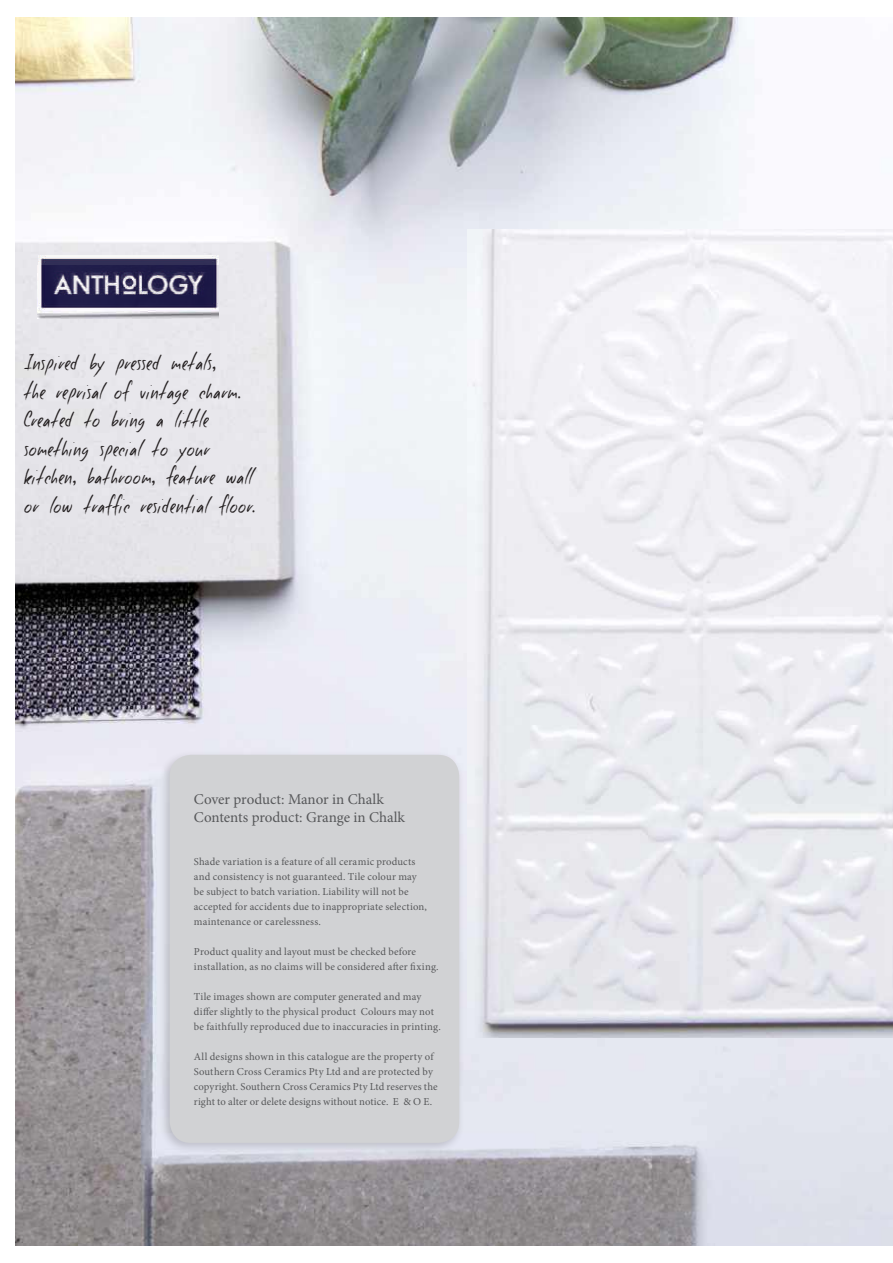
<style>
.page{position:relative;width:893px;height:1263px;background:#fff}
.page>*{position:absolute;margin:0;border:0;box-sizing:border-box;transform-origin:0 0}
.t1{font:22.5px/28.5px "Good Foot";letter-spacing:-.015em;color:#231f20}
.t2{font:15px/18px "Minion Pro";letter-spacing:-.005em;color:#57585a}
.t3{font:10.65px/15px "Minion Pro";letter-spacing:.015em;color:#57585a}
</style>
<div class="page">
<img style="left:16px;top:17px;width:877px;height:1229px">
<div style="left:159px;top:750px;width:306px;height:404px;background:#231f20;opacity:.2"></div>
<div style="left:170px;top:755px;width:289px;height:388px;background:#d1d2d4;border-radius:21px"></div>
<img style="left:38px;top:266px;width:181px;height:53px">
<img style="left:39px;top:255px;width:180px;height:54px">
<img style="left:468px;top:230px;width:425px;height:807px">
<h1 class="t1" style="left:24px;top:350px;width:233px">Inspired by pressed metals,<br>the reprisal of vintage charm.<br>Created to bring a little something special to your kitchen, bathroom, feature wall or low traffic residential floor.</h1>
<h2 class="t2" style="left:194px;top:790px;width:213px">Cover product: Manor in Chalk<br>Contents product: Grange in Chalk</h2>
<p class="t3" style="left:194px;top:854px;width:235px">Shade variation is a feature of all ceramic products and consistency is not guaranteed. Tile colour may be subject to batch variation. Liability will not be accepted for accidents due to inappropriate selection, maintenance or carelessness.</p>
<p class="t3" style="left:194px;top:944px;width:246px">Product quality and layout must be checked before installation, as no claims will be considered after fixing.</p>
<p class="t3" style="left:194px;top:989px;width:248px">Tile images shown are computer generated and may differ slightly to the physical product Colours may not be faithfully reproduced due to inaccuracies in printing.</p>
<p class="t3" style="left:194px;top:1049px;width:245px">All designs shown in this catalogue are the property of Southern Cross Ceramics Pty Ltd and are protected by copyright. Southern Cross Ceramics Pty Ltd reserves the right to alter or delete designs without notice. E &amp; O E.</p>
</div>
